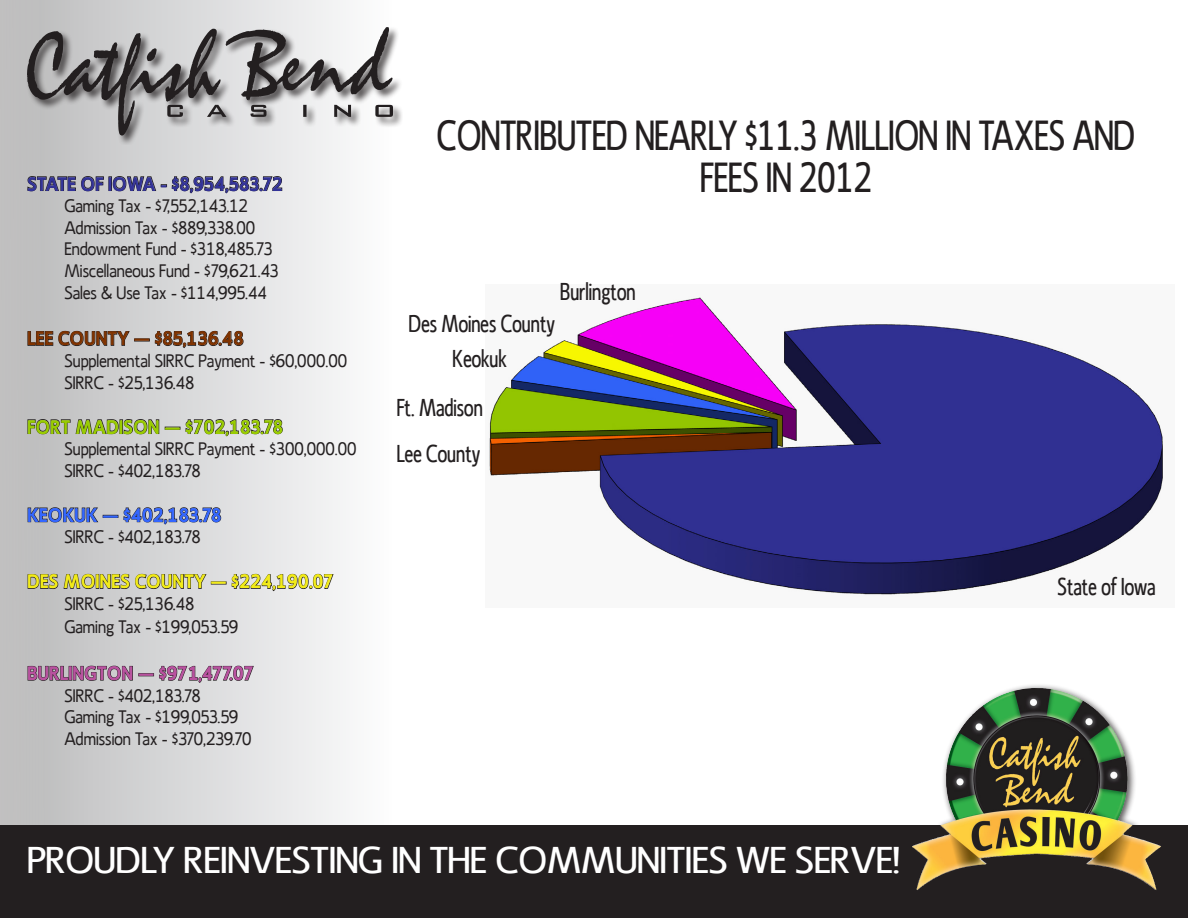
<style>
.page{position:relative;width:1188px;height:918px;background:#fff}
.page>*{position:absolute;margin:0;border:0;box-sizing:border-box;transform-origin:0 0}
.t1{font:41.85px/42px "Ligurino Condensed";color:#231f20;text-align:center}
.t2{font:37.2px "Ligurino Condensed";color:#fff;scale:1.31 1}
.t3{font:24.3px "Ligurino Condensed";color:#231f20}
.t4{font:700 19.5px "Ligurino";color:#f2eb17}
.t5{font:700 19.5px "Ligurino";letter-spacing:-.04em;color:#339}
.t6{font:700 19.5px "Ligurino";color:#9c0}
.t7{font:700 19.5px "Ligurino";color:#b9519f}
.t8{font:700 19.5px "Ligurino";color:#803300}
.t9{font:700 19.5px "Ligurino";color:#36f}
.t10{font:18px "Ligurino";color:#231f20}
</style>
<div class="page">
<svg style="left:488px;top:297px;width:675px;height:298px"></svg>
<div style="left:0;top:0;width:393px;height:891px;background:linear-gradient(to right,#bababb,#fcfdfe)"></div>
<div style="left:0;top:826px;width:1188px;height:92px;background:#231f20"></div>
<div style="left:906px;top:682px;width:263px;height:216px;background:#231f20;opacity:.75"></div>
<img style="left:946px;top:688px;width:84px;height:134px">
<div style="left:25px;top:25px;width:378px;height:120px;background:#231f20;opacity:.75"></div>
<svg style="left:27px;top:27px;width:366px;height:109px;background:#a5a4a5"></svg>
<svg style="left:27px;top:176px;width:77px;height:16px"></svg>
<div style="left:109px;top:176px;width:3px;height:15px;border:1px solid #231f20"></div>
<svg style="left:113px;top:176px;width:170px;height:18px;background:#a7a6a7"></svg>
<svg style="left:27px;top:331px;width:217px;height:18px;background:#a1a0a1"></svg>
<svg style="left:27px;top:419px;width:133px;height:16px;background:#919091"></svg>
<div style="left:165px;top:427px;width:15px;height:3px;border:1px solid #231f20"></div>
<svg style="left:185px;top:419px;width:98px;height:18px;background:#a9a8a9"></svg>
<svg style="left:27px;top:507px;width:72px;height:16px"></svg>
<div style="left:103px;top:515px;width:15px;height:3px;border:1px solid #231f20"></div>
<svg style="left:123px;top:507px;width:99px;height:18px;background:#a1a1a2"></svg>
<svg style="left:27px;top:574px;width:307px;height:18px;background:#a6a5a6"></svg>
<svg style="left:27px;top:665px;width:106px;height:16px;background:#8b898a"></svg>
<div style="left:138px;top:673px;width:16px;height:3px;border:1px solid #231f20"></div>
<svg style="left:159px;top:665px;width:95px;height:18px;background:#a8a7a8"></svg>
<p class="t5" style="left:27px;top:172px;width:257px">STATE OF IOWA - $8,954,583.72</p>
<p class="t10" style="left:64px;top:196px;width:185px">Gaming Tax - $7,552,143.12</p>
<p class="t10" style="left:64px;top:217px;width:192px">Admission Tax - $889,338.00</p>
<p class="t10" style="left:64px;top:239px;width:210px">Endowment Fund - $318,485.73</p>
<p class="t10" style="left:64px;top:260px;width:216px">Miscellaneous Fund - $79,621.43</p>
<p class="t10" style="left:64px;top:282px;width:204px">Sales &amp; Use Tax - $114,995.44</p>
<p class="t8" style="left:27px;top:327px;width:219px">LEE COUNTY – $85,136.48</p>
<p class="t10" style="left:64px;top:350px;width:284px">Supplemental SIRRC Payment - $60,000.00</p>
<p class="t10" style="left:64px;top:372px;width:132px">SIRRC - $25,136.48</p>
<p class="t6" style="left:27px;top:415px;width:258px">FORT MADISON – $702,183.78</p>
<p class="t10" style="left:64px;top:439px;width:294px">Supplemental SIRRC Payment - $300,000.00</p>
<p class="t10" style="left:64px;top:460px;width:138px">SIRRC - $402,183.78</p>
<p class="t9" style="left:27px;top:503px;width:196px">KEOKUK – $402,183.78</p>
<p class="t10" style="left:64px;top:527px;width:138px">SIRRC - $402,183.78</p>
<p class="t4" style="left:27px;top:570px;width:309px">DES MOINES COUNTY – $224,190.07</p>
<p class="t10" style="left:64px;top:593px;width:132px">SIRRC - $25,136.48</p>
<p class="t10" style="left:64px;top:617px;width:175px">Gaming Tax - $199,053.59</p>
<p class="t7" style="left:27px;top:662px;width:229px">BURLINGTON – $971,477.07</p>
<p class="t10" style="left:64px;top:685px;width:138px">SIRRC - $402,183.78</p>
<p class="t10" style="left:64px;top:707px;width:175px">Gaming Tax - $199,053.59</p>
<p class="t10" style="left:64px;top:728px;width:188px">Admission Tax - $370,239.70</p>
<p class="t1" style="left:437px;top:114px;width:700px">CONTRIBUTED NEARLY $11.3 MILLION IN TAXES AND<br>FEES IN 2012</p>
<p class="t3" style="left:560px;top:278px;width:77px">Burlington</p>
<p class="t3" style="left:409px;top:309px;width:148px">Des Moines County</p>
<p class="t3" style="left:452px;top:344px;width:56px">Keokuk</p>
<p class="t3" style="left:397px;top:394px;width:88px">Ft. Madison</p>
<p class="t3" style="left:397px;top:440px;width:85px">Lee County</p>
<p class="t3" style="left:1058px;top:573px;width:100px">State of Iowa</p>
<p class="t2" style="left:27px;top:839px;width:668px">PROUDLY REINVESTING IN THE COMMUNITIES WE SERVE!</p>
</div>
